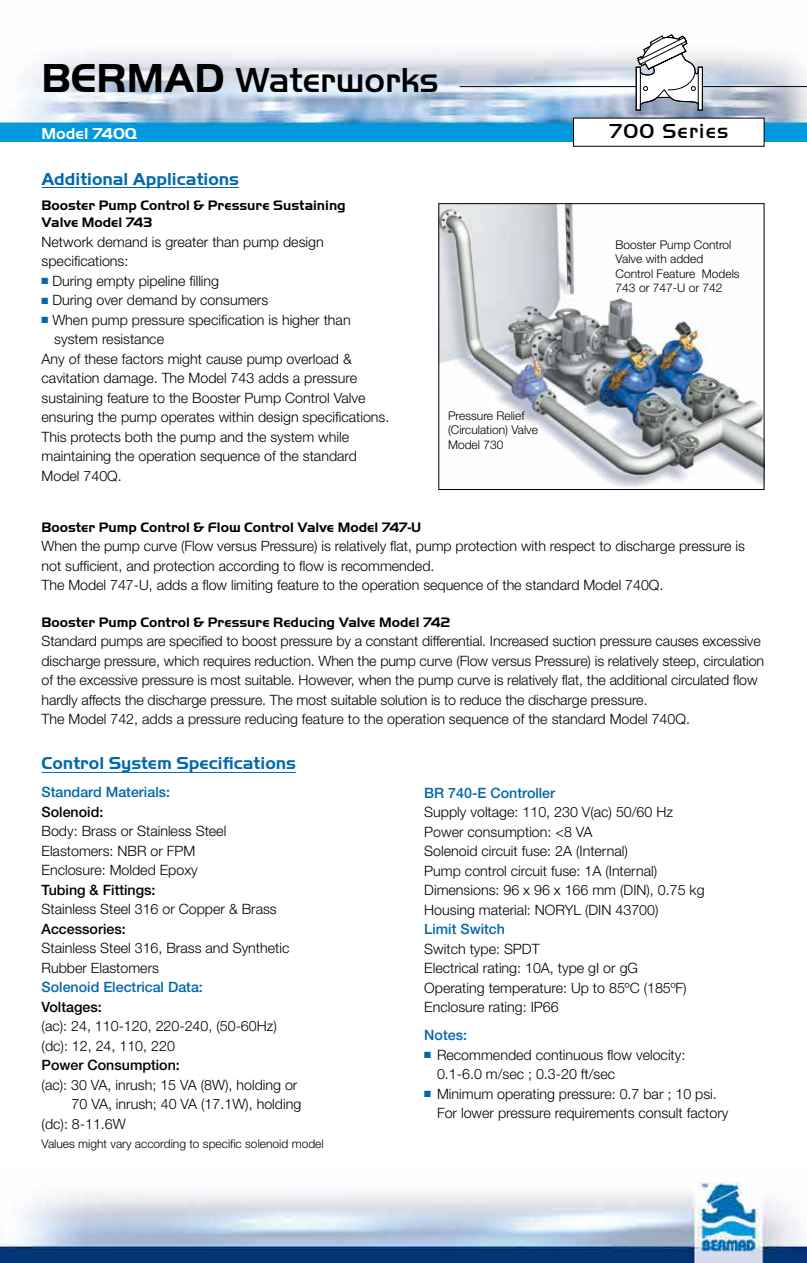
<style>
.page{position:relative;width:807px;height:1263px;background:#fff}
.page>*{position:absolute;margin:0;border:0;box-sizing:border-box;transform-origin:0 0}
.t1{font:500 36px "Handel Got D";letter-spacing:-.005em;color:#000}
.t2{font:500 21px "Handel Got D";letter-spacing:.06em;color:#000}
.t3{font:700 18px "Handel Got D";color:#0068ab}
.t4{font:700 16.5px "Handel Got D";color:#fff}
.t5{font:300 14.25px/19.5px "Helvetica Neue";color:#000}
.t6{font:700 14.25px/17.1px "Handel Got D";color:#000}
.t7{font:500 14.25px "Helvetica Neue";color:#0068ab}
.t8{font:500 14.25px "Helvetica Neue";color:#000}
.t9{font:300 12px/14.4px "Helvetica Neue";color:#000}
.s1{font-weight:700;font-size:42px}
.s2{color:#0068ab}
</style>
<div class="page">
<img style="left:0;top:52px;width:807px;height:90px">
<img style="left:0;top:1182px;width:807px;height:81px">
<div style="left:573px;top:118px;width:191px;height:28px;background:#fff"></div>
<div style="left:573px;top:118px;width:191px;height:29px;border:1px solid #000"></div>
<hr style="left:460px;top:86px;width:347px;height:1px;background:#000">
<svg style="left:635px;top:34px;width:68px;height:77px"></svg>
<div style="left:698px;top:67px;width:5px;height:44px;border:1px solid #000"></div>
<hr style="left:42px;top:772px;width:254px;height:1px;background:#0068ab">
<hr style="left:42px;top:187px;width:197px;height:1px;background:#0068ab">
<img style="left:440px;top:205px;width:322px;height:282px">
<div style="left:438px;top:203px;width:326px;height:287px;border:1px solid #000"></div>
<h1 class="t1" style="left:42px;top:59px;width:399px"><span class="s1">BERMAD</span> Waterworks</h1>
<p class="t4" style="left:42px;top:128px;width:97px">Model 740Q</p>
<p class="t3" style="left:42px;top:172px;width:199px">Additional Applications</p>
<p class="t6" style="left:42px;top:198px;width:306px">Booster Pump Control &amp; Pressure Sustaining<br>Valve Model 743</p>
<p class="t5" style="left:42px;top:233px;width:284px">Network demand is greater than pump design specifications:</p>
<p class="t5" style="left:42px;top:272px;width:179px"><span class="s2">■</span> During empty pipeline filling</p>
<p class="t5" style="left:42px;top:292px;width:228px"><span class="s2">■</span> During over demand by consumers</p>
<p class="t5" style="left:42px;top:311px;width:311px"><span class="s2">■</span> When pump pressure specification is higher than</p>
<p class="t5" style="left:54px;top:331px;width:111px">system resistance</p>
<p class="t5" style="left:42px;top:350px;width:312px">Any of these factors might cause pump overload &amp;</p>
<p class="t5" style="left:42px;top:370px;width:317px">cavitation damage. The Model 743 adds a pressure</p>
<p class="t5" style="left:42px;top:389px;width:325px">sustaining feature to the Booster Pump Control Valve</p>
<p class="t5" style="left:42px;top:409px;width:349px">ensuring the pump operates within design specifications.</p>
<p class="t5" style="left:42px;top:428px;width:309px">This protects both the pump and the system while</p>
<p class="t5" style="left:42px;top:448px;width:317px">maintaining the operation sequence of the standard</p>
<p class="t5" style="left:42px;top:467px;width:82px">Model 740Q.</p>
<p class="t9" style="left:448px;top:409px;width:92px">Pressure Relief (Circulation) Valve<br>Model 730</p>
<h2 class="t2" style="left:609px;top:119px;width:121px">700 Series</h2>
<p class="t9" style="left:616px;top:239px;width:126px">Booster Pump Control<br>Valve with added<br>Control Feature Models<br>743 or 747-U or 742</p>
<p class="t6" style="left:42px;top:520px;width:381px">Booster Pump Control &amp; Flow Control Valve Model 747-U</p>
<p class="t5" style="left:42px;top:538px;width:705px">When the pump curve (Flow versus Pressure) is relatively flat, pump protection with respect to discharge pressure is not sufficient, and protection according to flow is recommended.<br>The Model 747-U, adds a flow limiting feature to the operation sequence of the standard Model 740Q.</p>
<p class="t6" style="left:42px;top:615px;width:410px">Booster Pump Control &amp; Pressure Reducing Valve Model 742</p>
<p class="t5" style="left:42px;top:633px;width:724px">Standard pumps are specified to boost pressure by a constant differential. Increased suction pressure causes excessive discharge pressure, which requires reduction. When the pump curve (Flow versus Pressure) is relatively steep, circulation of the excessive pressure is most suitable. However, when the pump curve is relatively flat, the additional circulated flow hardly affects the discharge pressure. The most suitable solution is to reduce the discharge pressure.<br>The Model 742, adds a pressure reducing feature to the operation sequence of the standard Model 740Q.</p>
<p class="t3" style="left:42px;top:757px;width:256px">Control System Specifications</p>
<p class="t7" style="left:42px;top:787px;width:130px">Standard Materials:</p>
<p class="t8" style="left:42px;top:806px;width:63px">Solenoid:</p>
<p class="t5" style="left:42px;top:823px;width:186px">Body: Brass or Stainless Steel<br>Elastomers: NBR or FPM<br>Enclosure: Molded Epoxy</p>
<p class="t8" style="left:42px;top:884px;width:116px">Tubing &amp; Fittings:</p>
<p class="t5" style="left:42px;top:901px;width:237px">Stainless Steel 316 or Copper &amp; Brass</p>
<p class="t8" style="left:42px;top:923px;width:86px">Accessories:</p>
<p class="t5" style="left:42px;top:940px;width:249px">Stainless Steel 316, Brass and Synthetic<br>Rubber Elastomers</p>
<p class="t7" style="left:42px;top:982px;width:163px">Solenoid Electrical Data:</p>
<p class="t8" style="left:42px;top:1001px;width:62px">Voltages:</p>
<p class="t5" style="left:42px;top:1018px;width:237px">(ac): 24, 110-120, 220-240, (50-60Hz) (dc): 12, 24, 110, 220</p>
<p class="t8" style="left:42px;top:1060px;width:140px">Power Consumption:</p>
<p class="t5" style="left:42px;top:1076px;width:257px">(ac): 30 VA, inrush; 15 VA (8W), holding or</p>
<p class="t5" style="left:72px;top:1096px;width:231px">70 VA, inrush; 40 VA (17.1W), holding</p>
<p class="t5" style="left:42px;top:1115px;width:86px">(dc): 8-11.6W</p>
<p class="t9" style="left:42px;top:1137px;width:284px">Values might vary according to specific solenoid model</p>
<p class="t7" style="left:424px;top:787px;width:132px">BR 740-E Controller</p>
<p class="t5" style="left:424px;top:803px;width:282px">Supply voltage: 110, 230 V(ac) 50/60 Hz Power consumption: &lt;8 VA<br>Solenoid circuit fuse: 2A (Internal)<br>Pump control circuit fuse: 1A (Internal)<br>Dimensions: 96 x 96 x 166 mm (DIN), 0.75 kg Housing material: NORYL (DIN 43700)</p>
<p class="t7" style="left:424px;top:923px;width:82px">Limit Switch</p>
<p class="t5" style="left:424px;top:940px;width:264px">Switch type: SPDT<br>Electrical rating: 10A, type gI or gG<br>Operating temperature: Up to 85ºC (185ºF)<br>Enclosure rating: IP66</p>
<p class="t7" style="left:424px;top:1029px;width:44px">Notes:</p>
<p class="t5" style="left:437px;top:1046px;width:250px;text-indent:-13px"><span class="s2">■</span> Recommended continuous flow velocity:<br>0.1-6.0 m/sec ; 0.3-20 ft/sec</p>
<p class="t5" style="left:437px;top:1085px;width:293px;text-indent:-13px"><span class="s2">■</span> Minimum operating pressure: 0.7 bar ; 10 psi.<br>For lower pressure requirements consult factory</p>
</div>
